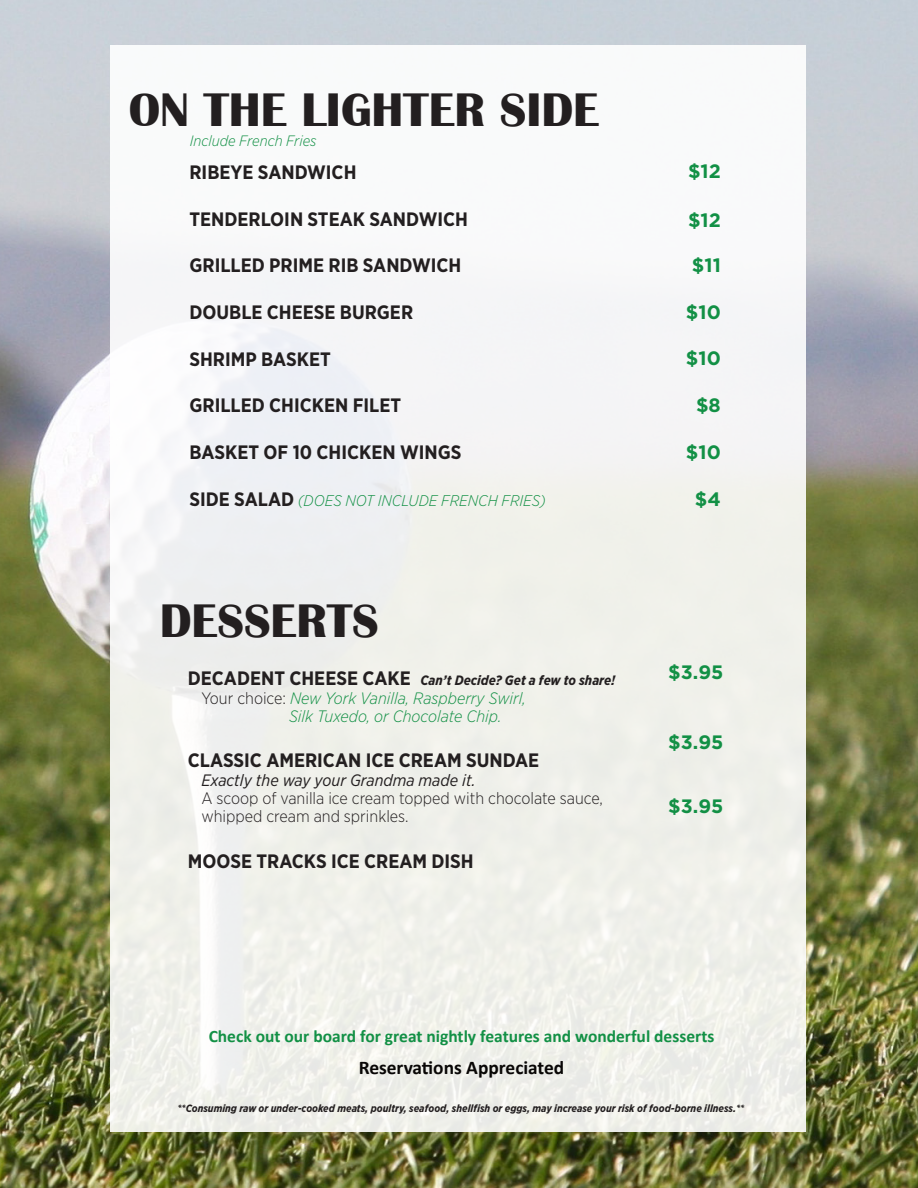
<style>
.page{position:relative;width:918px;height:1188px;background:#fff}
.page>*{position:absolute;margin:0;border:0;box-sizing:border-box;transform-origin:0 0}
.Food_category{font:700 48.45px "Britannic";color:#231f20}
.food_name{font:700 19.35px "Gotham Narrow";color:#231f20}
.t1{font:700 19.35px "Gotham";color:#129045}
.t2{font:700 19.35px "Calibri";color:#090706}
.t3{font:700 17.4px "Calibri";color:#129045}
.description{font:300 16.5px/18px "Gotham Narrow";color:#231f20}
.description-2{font:italic 300 16.5px/18px "Gotham Narrow";color:#129045}
.food_name-2{font:italic 300 15.45px "Gotham Narrow";color:#129045}
.description-3{font:italic 300 15px "Gotham Narrow";color:#129045}
.t4{font:italic 700 13.65px "Gotham Narrow";color:#231f20}
.t5{font:italic 700 10.5px "Gotham Narrow";color:#231f20}
.s1{font-weight:700;font-style:normal;font-size:19.35px;color:#231f20}
.s2{font-style:normal;color:#231f20}
.s3{font-weight:400;font-style:italic}
</style>
<div class="page">
<img style="left:0;top:0;width:918px;height:1188px">
<div style="left:111px;top:45px;width:695px;height:1087px;background:#f2f2ef"></div>
<p class="Food_category" style="left:129px;top:83px;width:472px">ON THE LIGHTER SIDE</p>
<p class="description-3" style="left:190px;top:131px;width:128px">Include French Fries</p>
<p class="food_name" style="left:189px;top:160px;width:169px">RIBEYE SANDWICH</p>
<p class="food_name" style="left:189px;top:207px;width:280px">TENDERLOIN STEAK SANDWICH</p>
<p class="food_name" style="left:189px;top:253px;width:274px">GRILLED PRIME RIB SANDWICH</p>
<p class="food_name" style="left:189px;top:300px;width:225px">DOUBLE CHEESE BURGER</p>
<p class="food_name" style="left:189px;top:346px;width:143px">SHRIMP BASKET</p>
<p class="food_name" style="left:189px;top:393px;width:213px">GRILLED CHICKEN FILET</p>
<p class="food_name" style="left:189px;top:440px;width:274px">BASKET OF 10 CHICKEN WINGS</p>
<p class="food_name-2" style="left:189px;top:491px;width:358px"><span class="s1">SIDE SALAD</span> (DOES NOT INCLUDE FRENCH FRIES)</p>
<p class="Food_category" style="left:160px;top:594px;width:221px">DESSERTS</p>
<p class="food_name" style="left:188px;top:665px;width:224px">DECADENT CHEESE CAKE</p>
<p class="description-2" style="left:289px;top:688px;width:238px;text-indent:-88px"><span class="s2">Your choice:</span> New York Vanilla, Raspberry Swirl,<br>Silk Tuxedo, or Chocolate Chip.</p>
<p class="food_name" style="left:188px;top:748px;width:353px">CLASSIC AMERICAN ICE CREAM SUNDAE</p>
<p class="description" style="left:201px;top:771px;width:403px"><span class="s3">Exactly the way your Grandma made it.<br></span>A scoop of vanilla ice cream topped with chocolate sauce, whipped cream and sprinkles.</p>
<p class="food_name" style="left:188px;top:849px;width:287px">MOOSE TRACKS ICE CREAM DISH</p>
<p class="t4" style="left:420px;top:671px;width:196px">Can’t Decide? Get a few to share!</p>
<p class="t1" style="left:688px;top:159px;width:34px">$12</p>
<p class="t1" style="left:688px;top:207px;width:34px">$12</p>
<p class="t1" style="left:692px;top:252px;width:30px">$11</p>
<p class="t1" style="left:686px;top:299px;width:36px">$10</p>
<p class="t1" style="left:686px;top:345px;width:36px">$10</p>
<p class="t1" style="left:696px;top:392px;width:26px">$8</p>
<p class="t1" style="left:686px;top:440px;width:36px">$10</p>
<p class="t1" style="left:695px;top:486px;width:27px">$4</p>
<p class="t1" style="left:668px;top:659px;width:57px">$3.95</p>
<p class="t1" style="left:668px;top:729px;width:57px">$3.95</p>
<p class="t1" style="left:668px;top:793px;width:57px">$3.95</p>
<p class="t3" style="left:209px;top:1026px;width:507px">Check out our board for great nightly features and wonderful desserts</p>
<p class="t2" style="left:359px;top:1055px;width:207px">Reservations Appreciated</p>
<p class="t5" style="left:178px;top:1101px;width:568px">**Consuming raw or under-cooked meats, poultry, seafood, shellfish or eggs, may increase your risk of food-borne illness.**</p>
</div>
